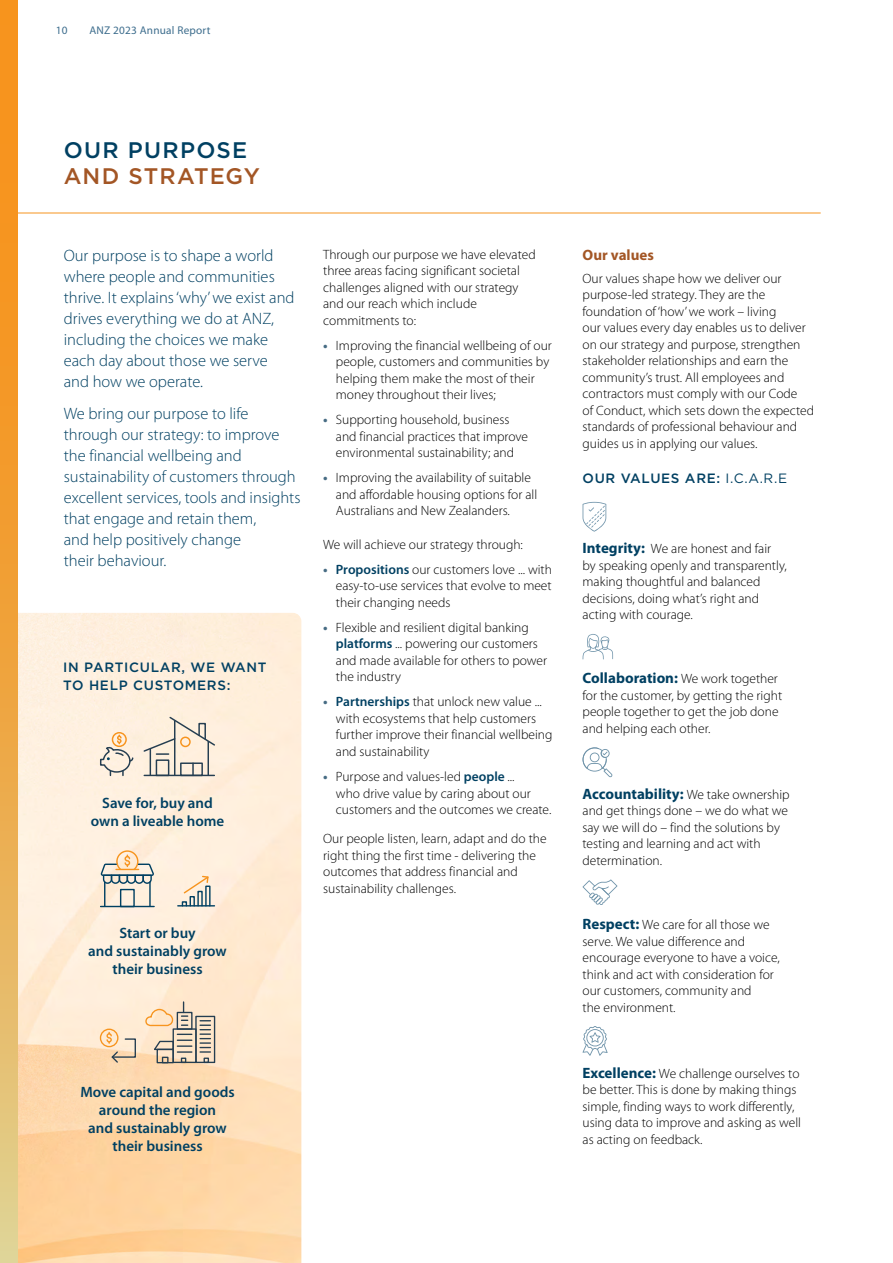
<style>
.page{position:relative;width:893px;height:1263px;background:#fff}
.page>*{position:absolute;margin:0;border:0;box-sizing:border-box;transform-origin:0 0}
.t1{font:500 22.5px "Gotham";letter-spacing:.045em;color:#a35625}
.t2{font:500 22.5px "Gotham";letter-spacing:.055em;color:#004062}
.t3{font:300 16.5px/21px "Myriad Pro";color:#004062}
.t4{font:600 15px/18px "Myriad Pro";color:#004062;text-align:center}
.t5{font:700 15px "Myriad Pro";color:#004062}
.t6{font:700 15px "Myriad Pro";color:#a35625}
.t7{font:300 13.5px/16.5px "Myriad Pro";color:#000}
.t8{font:500 13.5px/18px "Gotham";letter-spacing:.05em;color:#004062}
.t9{font:11.25px "Myriad Pro";letter-spacing:.02em;color:#3d6d8d}
.s1{font-weight:700;color:#476c84}
.s2{font-weight:600;color:#004062}
.s3{font-weight:400}
.s4{font-weight:700;font-size:15px;color:#004062}
.s5{font-weight:300;font-size:13.5px;color:#000}
</style>
<div class="page">
<img style="left:17px;top:613px;width:284px;height:650px">
<hr style="left:144px;top:775px;width:70px;height:1px;background:#253e51">
<svg style="left:142px;top:717px;width:74px;height:58px;background:#e5dacb"></svg>
<hr style="left:174px;top:720px;width:1px;height:55px;background:#253e51">
<div style="left:112px;top:732px;width:15px;height:15px;border:1px solid #f7941e;border-radius:50%"></div>
<svg style="left:99px;top:735px;width:35px;height:40px"></svg>
<hr style="left:178px;top:905px;width:36px;height:1px;background:#004062">
<svg style="left:182px;top:901px;width:5px;height:5px"></svg>
<div style="left:190px;top:896px;width:5px;height:10px;border:1px solid #004062"></div>
<div style="left:197px;top:891px;width:6px;height:15px;border:1px solid #004062"></div>
<div style="left:205px;top:885px;width:6px;height:21px;border:1px solid #004062"></div>
<svg style="left:182px;top:875px;width:28px;height:20px"></svg>
<hr style="left:101px;top:906px;width:53px;height:1px;background:#004062">
<svg style="left:100px;top:850px;width:55px;height:56px;background:#dad2c2"></svg>
<div style="left:100px;top:1028px;width:19px;height:19px;border:1px solid #f7941e;border-radius:50%"></div>
<svg style="left:106px;top:1032px;width:31px;height:32px"></svg>
<div style="left:173px;top:1028px;width:24px;height:35px;border:1px solid #253e51"></div>
<div style="left:177px;top:1012px;width:16px;height:18px;border:1px solid #253e51"></div>
<div style="left:195px;top:1016px;width:20px;height:47px;border:1px solid #253e51"></div>
<svg style="left:181px;top:1002px;width:7px;height:24px"></svg>
<svg style="left:200px;top:1020px;width:10px;height:43px"></svg>
<svg style="left:145px;top:1008px;width:29px;height:19px"></svg>
<svg style="left:152px;top:1034px;width:40px;height:29px"></svg>
<div style="left:162px;top:1057px;width:7px;height:6px;border:1px solid #253e51"></div>
<hr style="left:0;top:213px;width:821px;height:1px;background:#f7941e">
<svg style="left:583px;top:502px;width:23px;height:30px"></svg>
<svg style="left:583px;top:634px;width:30px;height:25px"></svg>
<svg style="left:583px;top:747px;width:29px;height:30px"></svg>
<svg style="left:582px;top:879px;width:35px;height:26px"></svg>
<svg style="left:582px;top:1026px;width:26px;height:30px"></svg>
<svg style="left:0;top:0;width:17px;height:1263px;background:#eea845"></svg>
<p class="t9" style="left:56px;top:24px;width:13px">10</p>
<p class="t9" style="left:89px;top:24px;width:123px">ANZ 2023 Annual Report</p>
<h1 class="t2" style="left:64px;top:136px;width:185px">OUR PURPOSE</h1>
<h1 class="t1" style="left:64px;top:161px;width:198px">AND STRATEGY</h1>
<p class="t3" style="left:64px;top:245px;width:232px">Our purpose is to shape a world where people and communities thrive. It explains ‘why’ we exist and drives everything we do at ANZ, including the choices we make each day about those we serve and how we operate.</p>
<p class="t3" style="left:64px;top:403px;width:238px">We bring our purpose to life through our strategy: to improve the financial wellbeing and sustainability of customers through excellent services, tools and insights that engage and retain them,<br>and help positively change<br>their behaviour.</p>
<p class="t8" style="left:63px;top:658px;width:205px">IN PARTICULAR, WE WANT<br>TO HELP CUSTOMERS:</p>
<p class="t4" style="left:91px;top:793px;width:135px">Save for, buy and own a liveable home</p>
<p class="t4" style="left:88px;top:923px;width:140px">Start or buy<br>and sustainably grow their business</p>
<p class="t7" style="left:323px;top:246px;width:214px">Through our purpose we have elevated three areas facing significant societal challenges aligned with our strategy and our reach which include commitments to:</p>
<p class="t7" style="left:336px;top:337px;width:217px;text-indent:-13px"><span class="s1">•</span> Improving the financial wellbeing of our people, customers and communities by helping them make the most of their money throughout their lives;</p>
<p class="t7" style="left:336px;top:411px;width:194px;text-indent:-13px"><span class="s1">•</span> Supporting household, business and financial practices that improve environmental sustainability; and</p>
<p class="t7" style="left:336px;top:470px;width:203px;text-indent:-13px"><span class="s1">•</span> Improving the availability of suitable and affordable housing options for all<br>Australians and New Zealanders.</p>
<p class="t7" style="left:323px;top:536px;width:201px">We will achieve our strategy through:</p>
<p class="t7" style="left:336px;top:561px;width:218px;text-align:justify;text-indent:-13px"><span class="s1">•</span> <span class="s2">Propositions</span> our customers love ... with easy-to-use services that evolve to meet their changing needs</p>
<p class="t7" style="left:336px;top:619px;width:213px;text-indent:-13px"><span class="s1">•</span> Flexible and resilient digital banking <span class="s2">platforms</span> ... powering our customers and made available for others to power the industry</p>
<p class="t7" style="left:336px;top:694px;width:218px;text-indent:-13px"><span class="s1">•</span> <span class="s2">Partnerships</span> that unlock new value ... with ecosystems that help customers further improve their financial wellbeing and sustainability</p>
<p class="t7" style="left:336px;top:768px;width:217px;text-indent:-13px"><span class="s1">•</span> Purpose and values-led <span class="s2">people</span> ...<br>who drive value by caring about our customers and the outcomes we create.</p>
<p class="t7" style="left:323px;top:830px;width:225px">Our people listen, learn, adapt and do the right thing the first time - delivering the outcomes that address financial and sustainability challenges.</p>
<p class="t4" style="left:80px;top:1083px;width:156px">Move capital and goods around the region<br>and sustainably grow their business</p>
<p class="t6" style="left:583px;top:245px;width:73px">Our values</p>
<p class="t7" style="left:583px;top:270px;width:233px">Our values shape how we deliver our purpose-led strategy. They are the foundation of ‘how’ we work – living<br>our values every day enables us to deliver on our strategy and purpose, strengthen stakeholder relationships and earn the community’s trust. All employees and contractors must comply with our Code<br>of Conduct, which sets down the expected standards of professional behaviour and guides us in applying our values.</p>
<p class="t8" style="left:583px;top:469px;width:206px">OUR VALUES ARE: <span class="s3">I.C.A.R.E</span></p>
<p class="t7" style="left:583px;top:540px;width:206px"><span class="s4">Integrity:</span> We are honest and fair by speaking openly and transparently, making thoughtful and balanced decisions, doing what’s right and acting with courage.</p>
<p class="t5" style="left:583px;top:669px;width:197px">Collaboration: <span class="s5">We work together</span></p>
<p class="t7" style="left:583px;top:687px;width:201px">for the customer, by getting the right people together to get the job done and helping each other.</p>
<p class="t5" style="left:583px;top:784px;width:209px">Accountability: <span class="s5">We take ownership</span></p>
<p class="t7" style="left:583px;top:802px;width:207px">and get things done – we do what we say we will do – find the solutions by testing and learning and act with determination.</p>
<p class="t7" style="left:583px;top:916px;width:199px"><span class="s4">Respect:</span> We care for all those we serve. We value difference and encourage everyone to have a voice, think and act with consideration for our customers, community and<br>the environment.</p>
<p class="t7" style="left:583px;top:1065px;width:220px"><span class="s4">Excellence:</span> We challenge ourselves to be better. This is done by making things simple, finding ways to work differently, using data to improve and asking as well as acting on feedback.</p>
</div>
